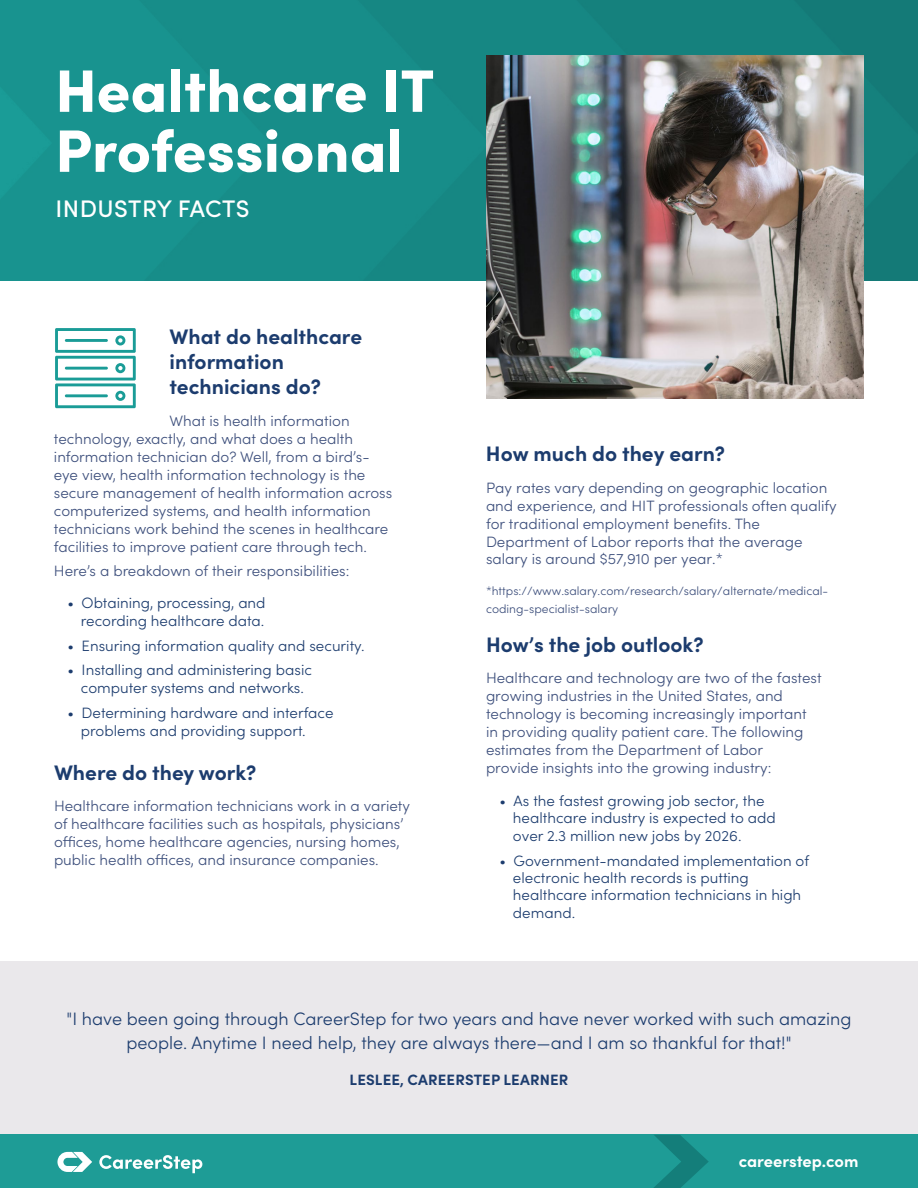
<style>
.page{position:relative;width:918px;height:1188px;background:#fff}
.page>*{position:absolute;margin:0;border:0;box-sizing:border-box;transform-origin:0 0}
.t1{font:900 60px/60px "Sofia Pro";color:#fff}
.t2{font:500 24px "Sofia Pro";letter-spacing:.02em;color:#fff}
.t3{font:700 21px/25.2px "Sofia Pro";color:#1c3c6e}
.t4{font:300 18px/24px "Sofia Pro";color:#1c3c6e;text-align:center}
.t5{font:700 16.5px "Sofia Pro";letter-spacing:-.005em;color:#fff}
.t6{font:300 15px/18px "Sofia Pro";color:#3d4f7c}
.t7{font:300 15px/17.4px "Sofia Pro";color:#1c3c6e}
.t8{font:700 15px "Sofia Pro";letter-spacing:.01em;color:#1c3c6e}
.t9{font:300 12px/17.9px "Sofia Pro";color:#3d4f7c}
</style>
<div class="page">
<div style="left:0;top:961px;width:918px;height:174px;background:#eae8eb"></div>
<div style="left:0;top:0;width:918px;height:281px;background:linear-gradient(to right,#199692,#147b77)"></div>
<img style="left:486px;top:55px;width:378px;height:344px">
<svg style="left:55px;top:328px;width:81px;height:80px"></svg>
<div style="left:0;top:1135px;width:918px;height:53px;background:#1e9c96"></div>
<svg style="left:654px;top:1135px;width:55px;height:53px"></svg>
<svg style="left:57px;top:1152px;width:35px;height:20px"></svg>
<svg style="left:99px;top:1155px;width:103px;height:18px"></svg>
<h1 class="t1" style="left:55px;top:55px;width:381px">Healthcare IT<br>Professional</h1>
<h2 class="t2" style="left:55px;top:191px;width:196px">INDUSTRY FACTS</h2>
<h3 class="t3" style="left:169px;top:322px;width:194px">What do healthcare information technicians do?</h3>
<p class="t6" style="left:54px;top:411px;width:340px;text-indent:116px">What is health information technology, exactly, and what does a health information technician do? Well, from a bird’s&shy;eye view, health information technology is the secure management of health information across computerized systems, and health information technicians work behind the scenes in healthcare facilities to improve patient care through tech.</p>
<p class="t6" style="left:54px;top:561px;width:297px">Here’s a breakdown of their responsibilities:</p>
<p class="t7" style="left:67px;top:593px;width:200px;line-height:18px;text-align:right">• Obtaining, processing, and recording healthcare data.</p>
<p class="t7" style="left:67px;top:636px;width:299px">• Ensuring information quality and security.</p>
<p class="t7" style="left:67px;top:660px;width:246px;line-height:18px;text-align:center">• Installing and administering basic computer systems and networks.</p>
<p class="t7" style="left:81px;top:703px;width:254px;line-height:18px;text-indent:-13px">• Determining hardware and interface problems and providing support.</p>
<h3 class="t3" style="left:54px;top:758px;width:204px">Where do they work?</h3>
<p class="t6" style="left:54px;top:796px;width:357px">Healthcare information technicians work in a variety of healthcare facilities such as hospitals, physicians’ offices, home healthcare agencies, nursing homes, public health offices, and insurance companies.</p>
<h3 class="t3" style="left:486px;top:440px;width:241px">How much do they earn?</h3>
<p class="t6" style="left:486px;top:478px;width:352px">Pay rates vary depending on geographic location and experience, and HIT professionals often qualify for traditional employment benefits. The Department of Labor reports that the average salary is around $57,910 per year.*</p>
<p class="t9" style="left:486px;top:581px;width:344px">*https://www.salary.com/research/salary/alternate/medical&shy;coding-specialist-salary</p>
<h3 class="t3" style="left:486px;top:630px;width:219px">How’s the job outlook?</h3>
<p class="t6" style="left:486px;top:668px;width:337px">Healthcare and technology are two of the fastest growing industries in the United States, and technology is becoming increasingly important in providing quality patient care. The following estimates from the Department of Labor<br>provide insights into the growing industry:</p>
<p class="t7" style="left:513px;top:791px;width:264px;text-indent:-13px">• As the fastest growing job sector, the healthcare industry is expected to add over 2.3 million new jobs by 2026.</p>
<p class="t7" style="left:513px;top:851px;width:298px;text-indent:-13px">• Government-mandated implementation of electronic health records is putting healthcare information technicians in high demand.</p>
<p class="t4" style="left:67px;top:1005px;width:786px">"I have been going through CareerStep for two years and have never worked with such amazing people. Anytime I need help, they are always there—and I am so thankful for that!"</p>
<p class="t8" style="left:350px;top:1068px;width:220px">LESLEE, CAREERSTEP LEARNER</p>
<p class="t5" style="left:739px;top:1148px;width:121px">careerstep.com</p>
</div>
